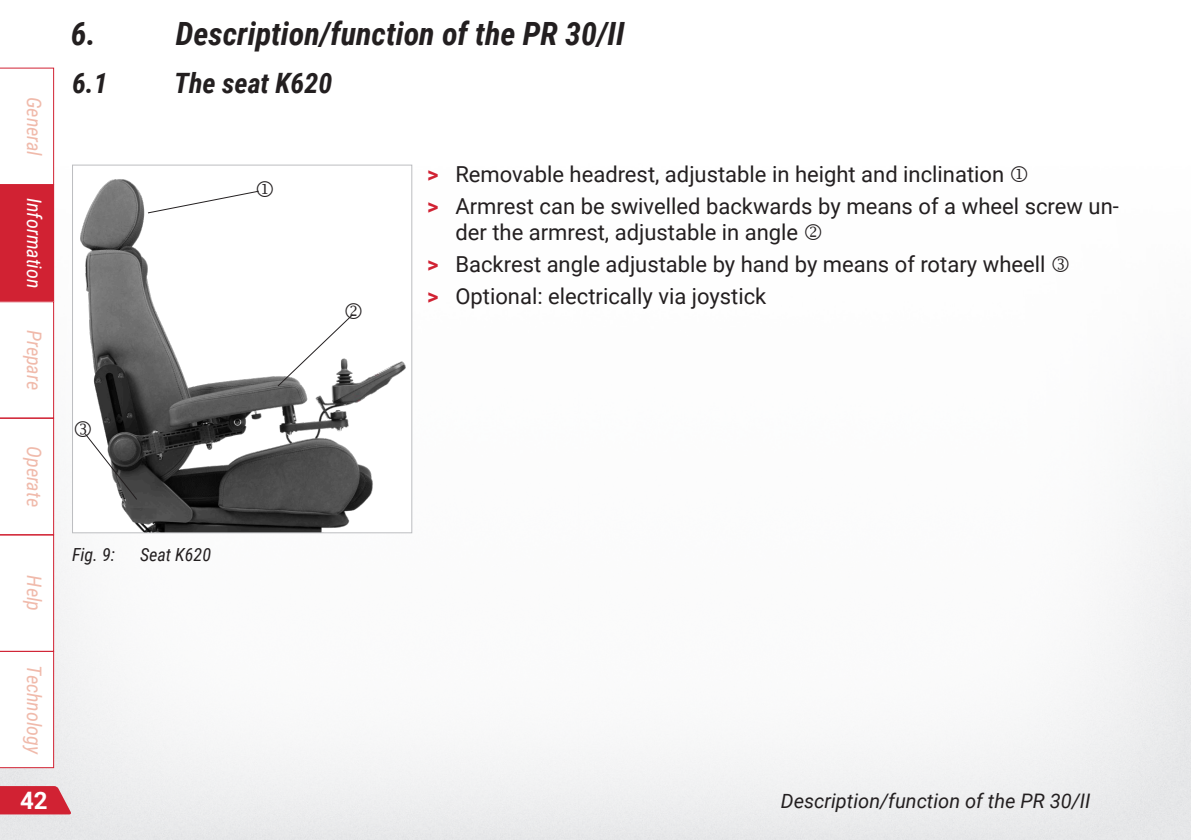
<style>
.page{position:relative;width:1191px;height:840px;background:#fff}
.page>*{position:absolute;margin:0;border:0;box-sizing:border-box;transform-origin:0 0}
.t1{font:italic 700 32px "Roboto Condensed";color:#231f20}
.t2{font:italic 700 28px "Roboto Condensed";color:#231f20}
.t3{font:700 24px "Roboto";color:#fff}
.t4{font:22px/26.4px "Roboto";color:#231f20}
.Text-Doku{font:22px "Wingdings 2";color:#231f20}
.t5{font:italic 20px "Roboto Condensed";color:#f0baab}
.t6{font:italic 20px "Roboto";color:#231f20}
.t7{font:italic 20px "Roboto Condensed";color:#fff}
.t8{font:italic 18px "Roboto Condensed";color:#231f20}
.s1{font-weight:700;color:#d12233}
</style>
<div class="page">
<svg style="left:1190px;top:392px;width:1px;height:447px"></svg>
<svg style="left:0;top:68px;width:54px;height:699px"></svg>
<svg style="left:0;top:785px;width:71px;height:29px"></svg>
<img style="left:80px;top:179px;width:326px;height:352px">
<div style="left:72px;top:164px;width:340px;height:369px;border:1px solid #bcbdc0"></div>
<svg style="left:84px;top:432px;width:54px;height:68px"></svg>
<svg style="left:147px;top:181px;width:126px;height:33px"></svg>
<svg style="left:276px;top:303px;width:86px;height:84px"></svg>
<p class="t5" style="left:48px;top:97px;width:61px;rotate:90deg">General</p>
<p class="t7" style="left:48px;top:198px;width:92px;rotate:90deg">Information</p>
<p class="t5" style="left:48px;top:329px;width:61px;rotate:90deg">Prepare</p>
<p class="t5" style="left:48px;top:446px;width:62px;rotate:90deg">Operate</p>
<p class="t5" style="left:48px;top:575px;width:37px;rotate:90deg">Help</p>
<p class="t1" style="left:71px;top:11px;width:27px">6.</p>
<p class="t1" style="left:176px;top:11px;width:450px">Description/function of the PR 30/II</p>
<p class="t2" style="left:72px;top:63px;width:37px">6.1</p>
<p class="t2" style="left:174px;top:63px;width:160px">The seat K620</p>
<p class="Text-Doku" style="left:73px;top:418px;width:17px">●</p>
<p class="t8" style="left:72px;top:541px;width:44px">Fig. 9:</p>
<p class="t8" style="left:140px;top:541px;width:72px">Seat K620</p>
<p class="t4" style="left:427px;top:160px;width:579px"><span class="s1">&gt;</span> Removable headrest, adjustable in height and inclination</p>
<p class="t4" style="left:455px;top:192px;width:665px;text-indent:-28px"><span class="s1">&gt;</span> Armrest can be swivelled backwards by means of a wheel screw un&shy;der the armrest, adjustable in angle</p>
<p class="t4" style="left:427px;top:250px;width:641px"><span class="s1">&gt;</span> Backrest angle adjustable by hand by means of rotary wheell ●</p>
<p class="t4" style="left:427px;top:282px;width:341px"><span class="s1">&gt;</span> Optional: electrically via joystick</p>
<p class="t5" style="left:48px;top:665px;width:91px;rotate:90deg">Technology</p>
<p class="t3" style="left:20px;top:783px;width:29px">42</p>
<p class="t6" style="left:781px;top:786px;width:311px">Description/function of the PR 30/II</p>
</div>
